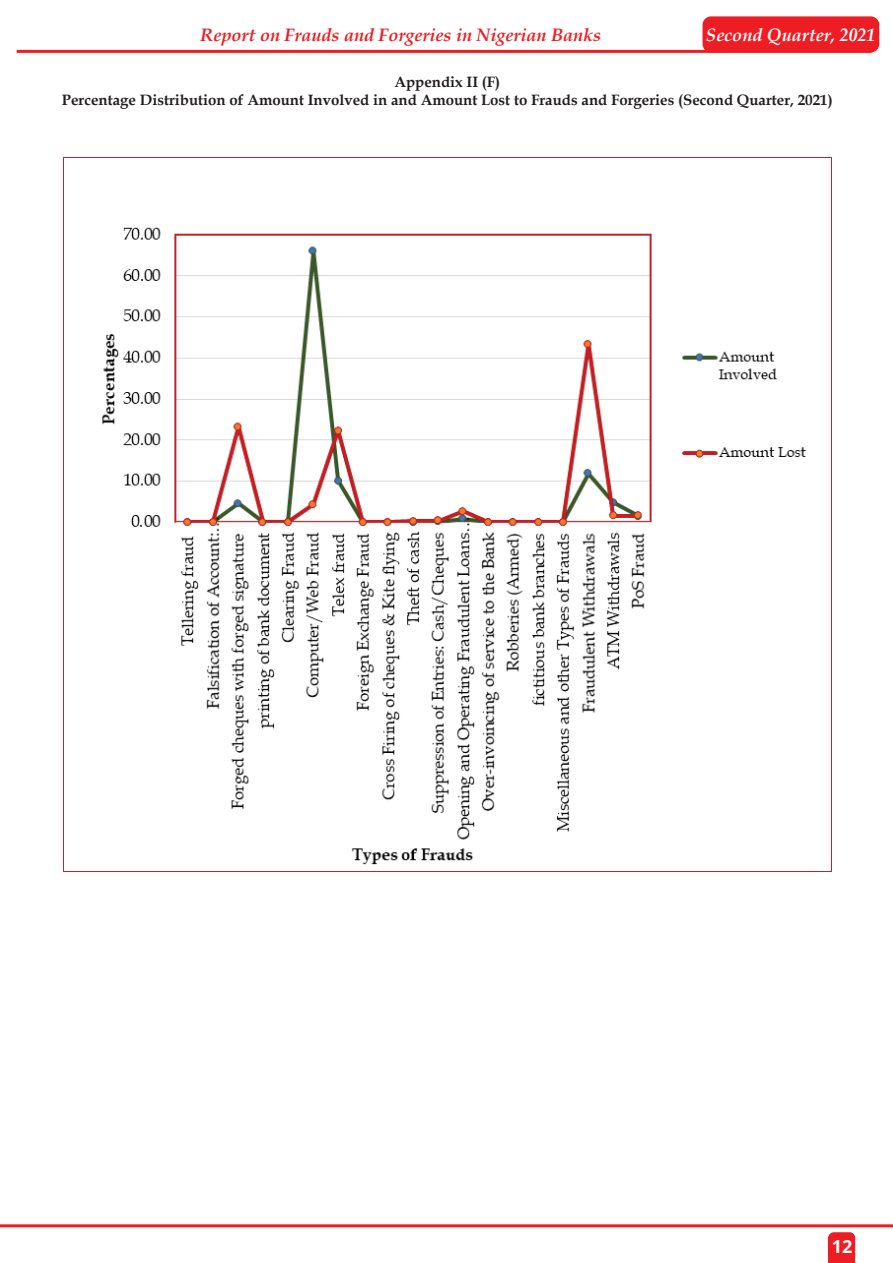
<style>
.page{position:relative;width:893px;height:1263px;background:#fff}
.page>*{position:absolute;margin:0;border:0;box-sizing:border-box;transform-origin:0 0}
.t1{font:italic 700 18px "Book Antiqua";color:#ee1d23}
.t2{font:italic 700 18px "Book Antiqua";color:#fff}
.t3{font:700 18px "Open Sans";color:#fff}
.t4{font:700 15px/18px "Book Antiqua";color:#231f20;text-align:center}
</style>
<div class="page">
<hr style="left:0;top:1224px;width:893px;height:3px;background:#ee1d23">
<svg style="left:828px;top:1232px;width:27px;height:31px"></svg>
<hr style="left:17px;top:50px;width:855px;height:3px;background:#ee1d23">
<div style="left:703px;top:16px;width:176px;height:36px;background:#ee1d23;border-radius:8px"></div>
<img style="left:102px;top:227px;width:705px;height:638px">
<p class="t1" style="left:201px;top:23px;width:402px">Report on Frauds and Forgeries in Nigerian Banks</p>
<p class="t2" style="left:706px;top:23px;width:171px">Second Quarter, 2021</p>
<p class="t4" style="left:62px;top:73px;width:772px">Appendix II (F)<br>Percentage Distribution of Amount Involved in and Amount Lost to Frauds and Forgeries (Second Quarter, 2021)</p>
<p class="t3" style="left:832px;top:1233px;width:22px">12</p>
</div>
